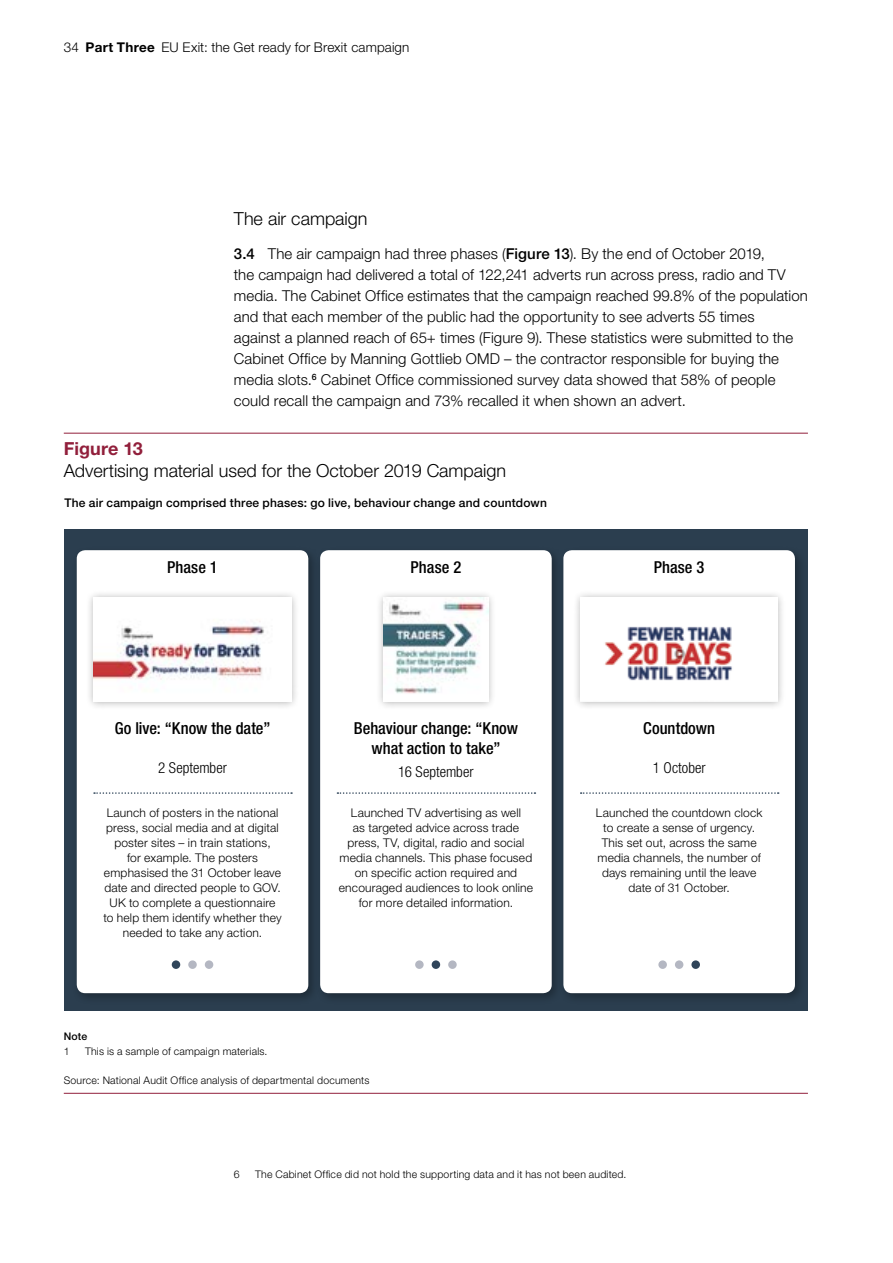
<style>
.page{position:relative;width:893px;height:1263px;background:#fff}
.page>*{position:absolute;margin:0;border:0;box-sizing:border-box;transform-origin:0 0}
.heading_4{font:300 18px/22.5px "Helvetica Neue LT Std";color:#000}
.t1{font:500 condensed 16.5px/19.5px "Helvetica Neue LT Std";color:#000;text-align:center}
.t2{font:300 15px/21px "Helvetica Neue LT Std";letter-spacing:.005em;color:#000}
.t3{font:300 condensed 15px "Helvetica Neue LT Std";color:#000}
.t4{font:300 13.5px "Helvetica Neue LT Std";letter-spacing:.01em;color:#000}
.t5{font:300 12px/15px "Helvetica Neue LT Std";letter-spacing:.015em;color:#000;text-align:center}
.t6{font:500 12px "Helvetica Neue LT Std";letter-spacing:.015em;color:#000}
.t7{font:300 10.5px "Helvetica Neue LT Std";letter-spacing:.02em;color:#000}
.t8{font:500 10.5px/15.6px "Helvetica Neue LT Std";color:#000}
.s1{font-weight:700}
.s2{font-weight:500}
.s3{font-weight:700;color:#911f3b}
.s4{font-weight:300}
</style>
<div class="page">
<div style="left:64px;top:530px;width:744px;height:481px;background:#2b3e4f"></div>
<hr style="left:64px;top:433px;width:744px;height:1px;background:#911f3b">
<hr style="left:64px;top:1093px;width:744px;height:1px;background:#911f3b">
<div style="left:71px;top:545px;width:249px;height:459px;background:#000;opacity:.3"></div>
<div style="left:77px;top:550px;width:231px;height:443px;background:#fff;border-radius:9px"></div>
<svg style="left:94px;top:792px;width:198px;height:2px"></svg>
<div style="left:172px;top:960px;width:8px;height:9px;background:#30455a;border-radius:50%"></div>
<div style="left:188px;top:960px;width:9px;height:9px;background:#b4b7c2;border-radius:50%"></div>
<div style="left:205px;top:960px;width:8px;height:9px;background:#b4b7c2;border-radius:50%"></div>
<div style="left:315px;top:545px;width:248px;height:459px;background:#273948"></div>
<div style="left:320px;top:550px;width:232px;height:443px;background:#fff;border-radius:9px"></div>
<svg style="left:337px;top:792px;width:198px;height:2px"></svg>
<div style="left:558px;top:545px;width:248px;height:459px;background:#000;opacity:.3"></div>
<div style="left:563px;top:550px;width:232px;height:443px;background:#fff;border-radius:9px"></div>
<svg style="left:581px;top:792px;width:198px;height:2px"></svg>
<div style="left:415px;top:960px;width:9px;height:9px;background:#b4b7c2;border-radius:50%"></div>
<div style="left:432px;top:960px;width:8px;height:9px;background:#30455a;border-radius:50%"></div>
<div style="left:448px;top:960px;width:9px;height:9px;background:#b4b7c2;border-radius:50%"></div>
<div style="left:658px;top:960px;width:9px;height:9px;background:#b4b7c2;border-radius:50%"></div>
<div style="left:675px;top:960px;width:8px;height:9px;background:#b4b7c2;border-radius:50%"></div>
<div style="left:691px;top:960px;width:9px;height:9px;background:#30455a;border-radius:50%"></div>
<div style="left:85px;top:589px;width:214px;height:121px;background:#000;opacity:.3"></div>
<img style="left:93px;top:597px;width:198px;height:104px">
<div style="left:375px;top:589px;width:121px;height:121px;background:#000;opacity:.3"></div>
<img style="left:384px;top:597px;width:104px;height:104px">
<div style="left:573px;top:589px;width:213px;height:121px;background:#000;opacity:.3"></div>
<img style="left:581px;top:597px;width:196px;height:104px">
<p class="t4" style="left:64px;top:39px;width:347px">34 <span class="s1">Part Three</span> EU Exit: the Get ready for Brexit campaign</p>
<h4 class="heading_4" style="left:234px;top:207px;width:135px">The air campaign</h4>
<p class="t2" style="left:234px;top:243px;width:576px"><span class="s2">3.4</span> The air campaign had three phases (<span class="s2">Figure 13</span>). By the end of October 2019,<br>the campaign had delivered a total of 122,241 adverts run across press, radio and TV media. The Cabinet Office estimates that the campaign reached 99.8% of the population and that each member of the public had the opportunity to see adverts 55 times<br>against a planned reach of 65+ times (Figure 9). These statistics were submitted to the Cabinet Office by Manning Gottlieb OMD – the contractor responsible for buying the media slots.<sup>6</sup> Cabinet Office commissioned survey data showed that 58% of people could recall the campaign and 73% recalled it when shown an advert.</p>
<p class="heading_4" style="left:64px;top:437px;width:444px"><span class="s3">Figure 13<br></span>Advertising material used for the October 2019 Campaign</p>
<p class="t6" style="left:65px;top:496px;width:484px">The air campaign comprised three phases: go live, behaviour change and countdown</p>
<p class="t1" style="left:167px;top:557px;width:52px">Phase 1</p>
<p class="t1" style="left:411px;top:557px;width:52px">Phase 2</p>
<p class="t1" style="left:654px;top:557px;width:52px">Phase 3</p>
<p class="t1" style="left:115px;top:719px;width:157px">Go live: “Know the date”</p>
<p class="t3" style="left:158px;top:759px;width:70px">2 September</p>
<p class="t5" style="left:103px;top:805px;width:180px">Launch of posters in the national press, social media and at digital poster sites – in train stations,<br>for example. The posters emphasised the 31 October leave date and directed people to GOV.<br>UK to complete a questionnaire to help them identify whether they needed to take any action.</p>
<p class="t1" style="left:354px;top:718px;width:166px">Behaviour change: “Know what action to take”</p>
<p class="t3" style="left:398px;top:763px;width:77px">16 September</p>
<p class="t5" style="left:339px;top:805px;width:196px">Launched TV advertising as well<br>as targeted advice across trade press, TV, digital, radio and social media channels. This phase focused on specific action required and encouraged audiences to look online for more detailed information.</p>
<p class="t8" style="left:64px;top:1028px;width:25px">Note<br><span class="s4">1</span></p>
<p class="t7" style="left:85px;top:1045px;width:184px">This is a sample of campaign materials.</p>
<p class="t7" style="left:64px;top:1074px;width:307px">Source: National Audit Office analysis of departmental documents</p>
<p class="t1" style="left:643px;top:718px;width:73px">Countdown</p>
<p class="t3" style="left:653px;top:759px;width:54px">1 October</p>
<p class="t5" style="left:596px;top:805px;width:168px">Launched the countdown clock to create a sense of urgency.<br>This set out, across the same media channels, the number of days remaining until the leave date of 31 October.</p>
<p class="t7" style="left:234px;top:1168px;width:7px">6</p>
<p class="t7" style="left:255px;top:1168px;width:373px">The Cabinet Office did not hold the supporting data and it has not been audited.</p>
</div>
